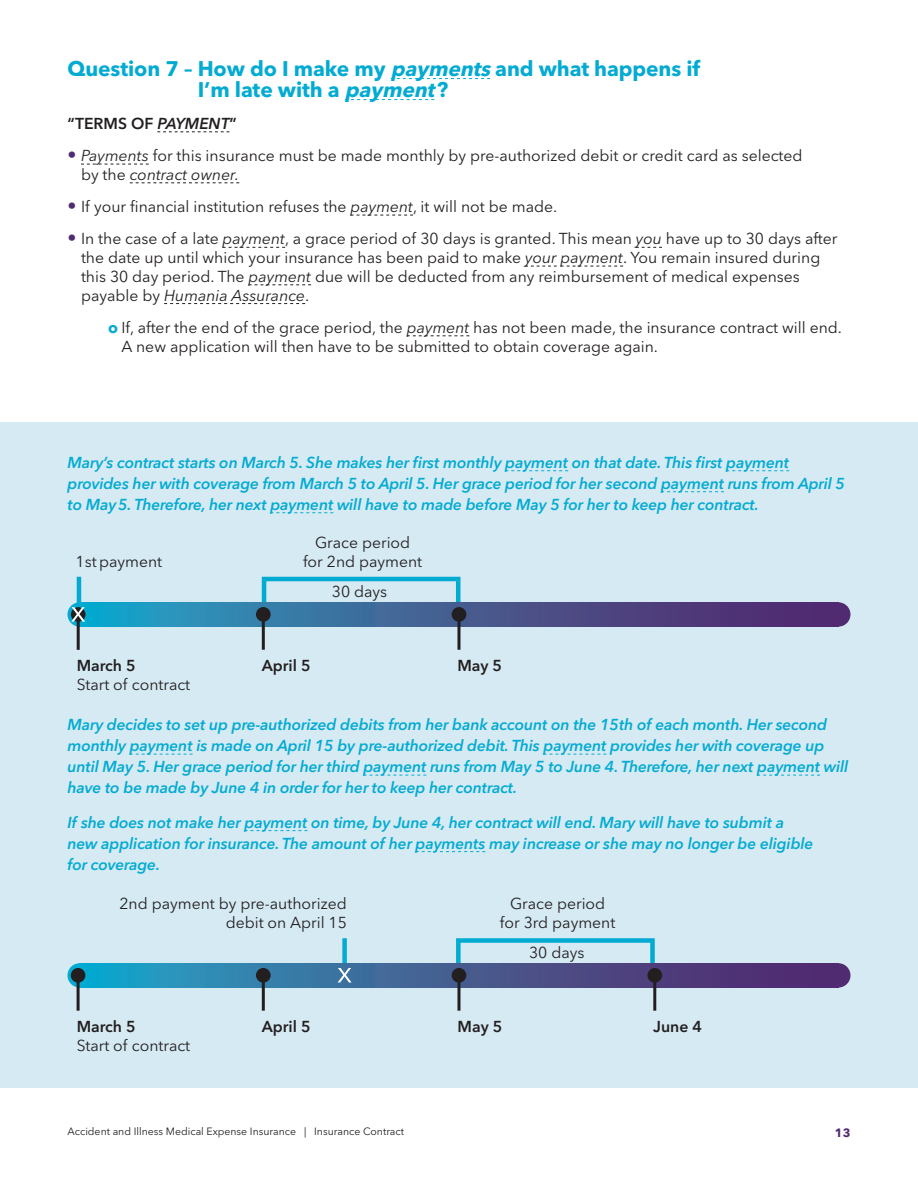
<style>
.page{position:relative;width:918px;height:1188px;background:#fff}
.page>*{position:absolute;margin:0;border:0;box-sizing:border-box;transform-origin:0 0}
.t1{font:700 21px/21px "Avenir Next LT Pro";letter-spacing:-.005em;color:#03abd2}
.t2{font:italic 600 15.75px/21px "Avenir Next LT Pro";letter-spacing:-.01em;color:#03abd2}
.t3{font:15.75px/18.8px "Avenir Next LT Pro";color:#231f20}
.t4{font:600 15.75px "Avenir Next LT Pro";color:#231f20}
.t5{font:700 12px "Avenir Next LT Pro";color:#502b72}
.t6{font:10.5px "Avenir Next LT Pro";color:#231f20}
.s1{font-style:italic}
.s2{font-size:18px;color:#502b72}
.s3{font-weight:700;color:#03abd2}
</style>
<div class="page">
<svg style="left:391px;top:78px;width:99px;height:1px"></svg>
<svg style="left:345px;top:99px;width:89px;height:1px"></svg>
<svg style="left:157px;top:131px;width:72px;height:1px"></svg>
<svg style="left:81px;top:164px;width:68px;height:1px"></svg>
<svg style="left:130px;top:182px;width:109px;height:1px"></svg>
<svg style="left:351px;top:215px;width:62px;height:1px"></svg>
<svg style="left:223px;top:247px;width:62px;height:1px"></svg>
<svg style="left:636px;top:247px;width:26px;height:1px"></svg>
<svg style="left:525px;top:266px;width:98px;height:1px"></svg>
<svg style="left:249px;top:284px;width:62px;height:1px"></svg>
<svg style="left:164px;top:303px;width:141px;height:1px"></svg>
<svg style="left:407px;top:335px;width:62px;height:1px"></svg>
<div style="left:0;top:422px;width:918px;height:666px;background:#d5eaf3"></div>
<svg style="left:505px;top:470px;width:63px;height:1px"></svg>
<svg style="left:726px;top:470px;width:63px;height:1px"></svg>
<svg style="left:661px;top:491px;width:63px;height:1px"></svg>
<svg style="left:270px;top:512px;width:63px;height:1px"></svg>
<svg style="left:130px;top:754px;width:63px;height:1px"></svg>
<svg style="left:544px;top:754px;width:62px;height:1px"></svg>
<svg style="left:363px;top:775px;width:63px;height:1px"></svg>
<svg style="left:757px;top:775px;width:63px;height:1px"></svg>
<svg style="left:245px;top:830px;width:62px;height:1px"></svg>
<svg style="left:416px;top:851px;width:69px;height:1px"></svg>
<div style="left:262px;top:577px;width:198px;height:39px;border:4px solid #03abd2"></div>
<svg style="left:67px;top:602px;width:25px;height:25px"></svg>
<div style="left:826px;top:602px;width:25px;height:25px;background:#502b72;border-radius:50%"></div>
<hr style="left:77px;top:614px;width:3px;height:36px;background:#231f20">
<hr style="left:262px;top:614px;width:3px;height:36px;background:#231f20">
<hr style="left:457px;top:614px;width:3px;height:36px;background:#231f20">
<hr style="left:77px;top:577px;width:4px;height:29px;background:#03abd2">
<svg style="left:71px;top:602px;width:764px;height:25px;background:#3f5f92"></svg>
<div style="left:456px;top:938px;width:199px;height:40px;border:4px solid #03abd2"></div>
<div style="left:342px;top:938px;width:5px;height:28px;background:#03abd2"></div>
<svg style="left:67px;top:963px;width:25px;height:25px"></svg>
<div style="left:826px;top:963px;width:25px;height:25px;background:#502b72;border-radius:50%"></div>
<div style="left:71px;top:968px;width:14px;height:15px;background:#231f20;border-radius:50%"></div>
<hr style="left:262px;top:975px;width:3px;height:36px;background:#231f20">
<hr style="left:77px;top:975px;width:3px;height:36px;background:#231f20">
<hr style="left:457px;top:975px;width:3px;height:36px;background:#231f20">
<hr style="left:653px;top:975px;width:3px;height:36px;background:#231f20">
<svg style="left:80px;top:963px;width:755px;height:25px;background:#3e5f91"></svg>
<h1 class="t1" style="left:198px;top:58px;width:504px;text-indent:-130px">Question 7 – How do I make my <span class="s1">payments</span>and what happens if<br>I’m late with a <span class="s1">payment</span>?</h1>
<p class="t4" style="left:68px;top:114px;width:171px">“TERMS OF <span class="s1">PAYMENT</span>”</p>
<p class="t3" style="left:81px;top:146px;width:723px;text-indent:-14px"><span class="s2">•</span> <span class="s1">Payments</span> for this insurance must be made monthly by pre-authorized debit or credit card as selected by the <span class="s1">contract owner.</span></p>
<p class="t3" style="left:68px;top:197px;width:491px"><span class="s2">•</span> If your financial institution refuses the <span class="s1">payment</span>, it will not be made.</p>
<p class="t3" style="left:81px;top:229px;width:758px;text-indent:-14px"><span class="s2">•</span> In the case of a late <span class="s1">payment</span>, a grace period of 30 days is granted. This mean <span class="s1">you</span> have up to 30 days after the date up until which your insurance has been paid to make <span class="s1">your payment</span>. You remain insured during this 30 day period. The <span class="s1">payment</span> due will be deducted from any reimbursement of medical expenses payable by <span class="s1">Humania Assurance</span>.</p>
<p class="t3" style="left:121px;top:318px;width:722px;text-indent:-13px"><span class="s3">o</span> If, after the end of the grace period, the <span class="s1">payment</span> has not been made, the insurance contract will end.<br>A new application will then have to be submitted to obtain coverage again.</p>
<p class="t2" style="left:68px;top:452px;width:779px">Mary’s contract starts on March 5. She makes her first monthly payment on that date. This first payment provides her with coverage from March 5 to April 5. Her grace period for her second payment runs from April 5 to May5. Therefore, her next payment will have to made before May 5 for her to keep her contract.</p>
<p class="t3" style="left:76px;top:552px;width:88px">1stpayment</p>
<p class="t4" style="left:77px;top:656px;width:61px">March 5</p>
<p class="t3" style="left:77px;top:675px;width:115px">Start of contract</p>
<p class="t3" style="left:303px;top:533px;width:121px;text-align:center">Grace period<br>for 2nd payment</p>
<p class="t3" style="left:332px;top:582px;width:57px">30 days</p>
<p class="t4" style="left:262px;top:656px;width:50px">April 5</p>
<p class="t4" style="left:457px;top:656px;width:46px">May 5</p>
<p class="t2" style="left:68px;top:714px;width:782px">Mary decides to set up pre-authorized debits from her bank account on the 15th of each month. Her second monthly payment is made on April 15 by pre-authorized debit. This payment provides her with coverage up until May 5. Her grace period for her third payment runs from May 5 to June 4. Therefore, her next payment will have to be made by June 4 in order for her to keep her contract.</p>
<p class="t2" style="left:68px;top:811px;width:747px">If she does not make her payment on time, by June 4, her contract will end. Mary will have to submit a new application for insurance. The amount of her payments may increase or she may no longer be eligible for coverage.</p>
<p class="t3" style="left:119px;top:894px;width:229px;text-align:right">2nd payment by pre-authorized debit on April 15</p>
<p class="t3" style="left:500px;top:894px;width:117px;text-align:center">Grace period for 3rd payment</p>
<p class="t3" style="left:529px;top:943px;width:57px">30 days</p>
<p class="t4" style="left:77px;top:1017px;width:61px">March 5</p>
<p class="t3" style="left:77px;top:1036px;width:115px">Start of contract</p>
<p class="t4" style="left:262px;top:1017px;width:50px">April 5</p>
<p class="t4" style="left:458px;top:1017px;width:46px">May 5</p>
<p class="t4" style="left:653px;top:1017px;width:50px">June 4</p>
<p class="t6" style="left:68px;top:1126px;width:338px">Accident and Illness Medical Expense Insurance | Insurance Contract</p>
<p class="t5" style="left:835px;top:1125px;width:17px">13</p>
</div>
